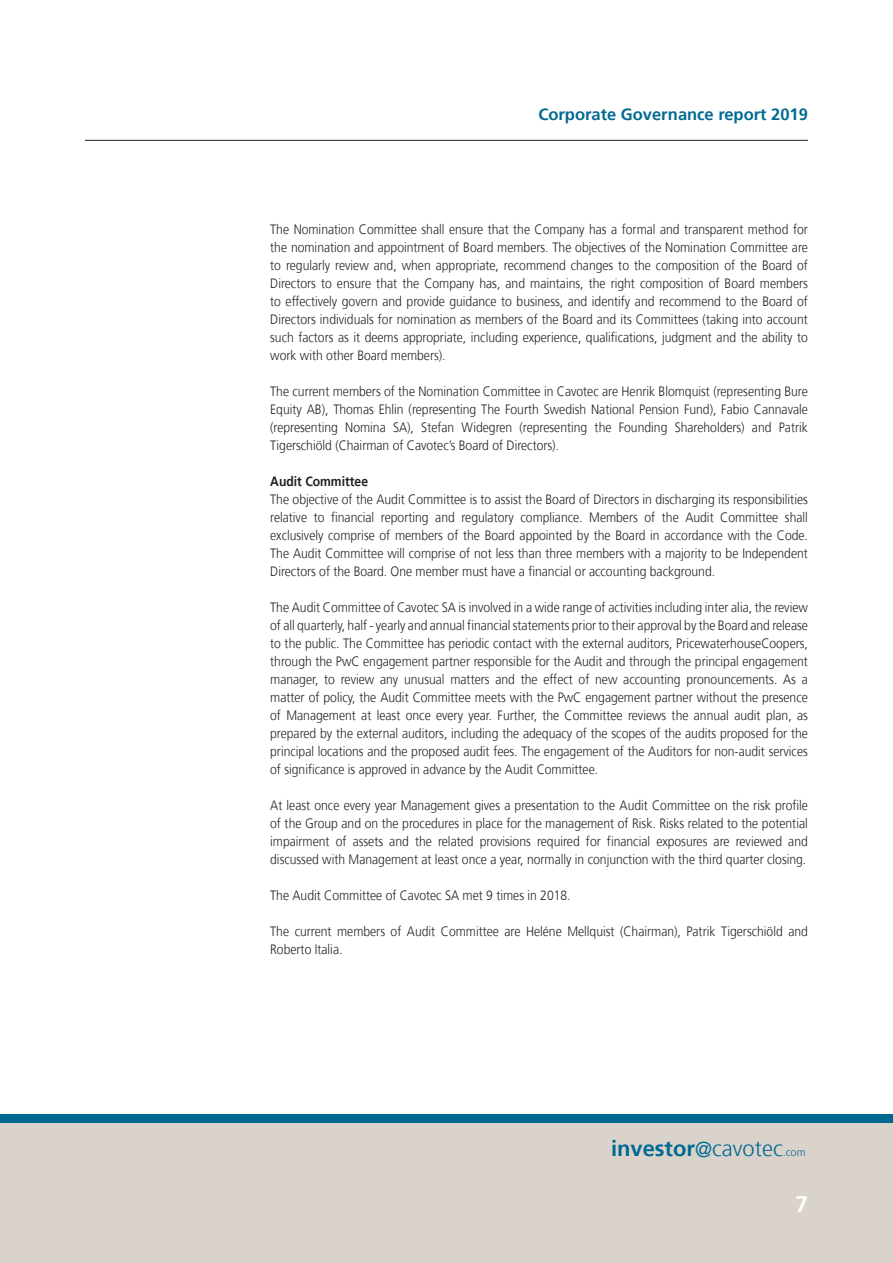
<style>
.page{position:relative;width:893px;height:1263px;background:#fff}
.page>*{position:absolute;margin:0;border:0;box-sizing:border-box;transform-origin:0 0}
.t1{font:700 22.5px "Frutiger 65";color:#fff}
.t2{font:700 21.9px "Frutiger 65";color:#006991}
.t3{font:700 16.5px "Frutiger 65";color:#006991}
.t4{font:300 13.5px/18px "Frutiger";color:#231f20;text-align:justify;scale:.9 1}
.t5{font:700 13.5px "Frutiger 65";color:#231f20;scale:.9 1}
.s1{font-family:"Frutiger";font-weight:300;font-size:21.45px}
.s2{font-family:"Frutiger";font-weight:300}
.s3{font-family:"Frutiger";font-weight:300;font-size:10.95px}
</style>
<div class="page">
<div style="left:0;top:1114px;width:893px;height:149px;background:#d9d3cc"></div>
<div style="left:0;top:1114px;width:893px;height:9px;background:#006991"></div>
<hr style="left:85px;top:140px;width:723px;height:1px;background:#231f20">
<p class="t3" style="left:538px;top:105px;width:271px">Corporate Governance report 2019</p>
<p class="t4" style="left:270px;top:221px;width:599px">The Nomination Committee shall ensure that the Company has a formal and transparent method for the nomination and appointment of Board members. The objectives of the Nomination Committee are to regularly review and, when appropriate, recommend changes to the composition of the Board of Directors to ensure that the Company has, and maintains, the right composition of Board members to effectively govern and provide guidance to business, and identify and recommend to the Board of Directors individuals for nomination as members of the Board and its Committees (taking into account such factors as it deems appropriate, including experience, qualifications, judgment and the ability to work with other Board members).</p>
<p class="t4" style="left:270px;top:383px;width:599px">The current members of the Nomination Committee in Cavotec are Henrik Blomquist (representing Bure Equity AB), Thomas Ehlin (representing The Fourth Swedish National Pension Fund), Fabio Cannavale (representing Nomina SA), Stefan Widegren (representing the Founding Shareholders) and Patrik Tigerschiöld (Chairman of Cavotec’s Board of Directors).</p>
<p class="t5" style="left:270px;top:473px;width:110px">Audit Committee</p>
<p class="t4" style="left:270px;top:491px;width:599px">The objective of the Audit Committee is to assist the Board of Directors in discharging its responsibilities relative to financial reporting and regulatory compliance. Members of the Audit Committee shall exclusively comprise of members of the Board appointed by the Board in accordance with the Code.<br>The Audit Committee will comprise of not less than three members with a majority to be Independent Directors of the Board. One member must have a financial or accounting background.</p>
<p class="t4" style="left:270px;top:599px;width:599px">The Audit Committee of Cavotec SA is involved in a wide range of activities including inter alia, the review of all quarterly, half - yearly and annual financial statements prior to their approval by the Board and release to the public. The Committee has periodic contact with the external auditors, PricewaterhouseCoopers, through the PwC engagement partner responsible for the Audit and through the principal engagement manager, to review any unusual matters and the effect of new accounting pronouncements. As a matter of policy, the Audit Committee meets with the PwC engagement partner without the presence of Management at least once every year. Further, the Committee reviews the annual audit plan, as prepared by the external auditors, including the adequacy of the scopes of the audits proposed for the principal locations and the proposed audit fees. The engagement of the Auditors for non-audit services of significance is approved in advance by the Audit Committee.</p>
<p class="t4" style="left:270px;top:797px;width:599px">At least once every year Management gives a presentation to the Audit Committee on the risk profile of the Group and on the procedures in place for the management of Risk. Risks related to the potential impairment of assets and the related provisions required for financial exposures are reviewed and discussed with Management at least once a year, normally in conjunction with the third quarter closing.</p>
<p class="t4" style="left:270px;top:887px;width:335px">The Audit Committee of Cavotec SA met 9 times in 2018.</p>
<p class="t4" style="left:270px;top:923px;width:599px">The current members of Audit Committee are Heléne Mellquist (Chairman), Patrik Tigerschiöld and<br>Roberto Italia.</p>
<h2 class="t2" style="left:611px;top:1135px;width:196px">investor<span class="s1">@</span><span class="s2">cavotec</span><span class="s3">.com</span></h2>
<h1 class="t1" style="left:795px;top:1191px;width:14px">7</h1>
</div>
